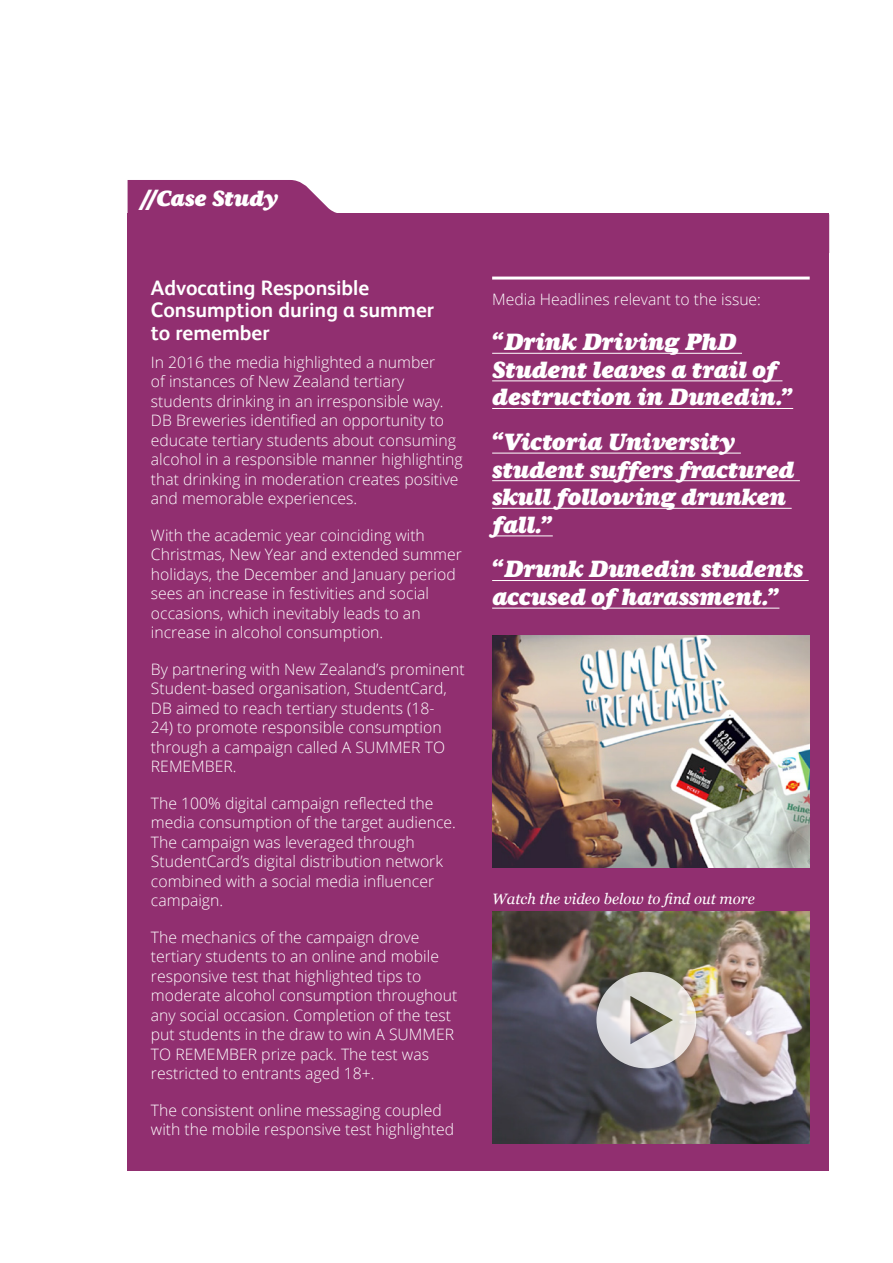
<style>
.page{position:relative;width:893px;height:1263px;background:#fff}
.page>*{position:absolute;margin:0;border:0;box-sizing:border-box;transform-origin:0 0}
.Normal_-white{font:italic 24px/27.6px "Aurea Ultra";letter-spacing:-.02em;color:#fff}
.Heading_4{font:italic 22.5px "Aurea Ultra";color:#fff}
.Heading_2_-white{font:700 21px/22.5px "HEINEKEN Core";color:#fff}
.Normal_-white-2{font:300 15.75px/19.5px "Open Sans";color:#fff}
.Heading_4_-white{font:italic 15px "Georgia";color:#fff}
</style>
<div class="page">
<svg style="left:128px;top:180px;width:209px;height:33px;background:#9b437e"></svg>
<div style="left:128px;top:213px;width:701px;height:958px;background:#912f70"></div>
<img style="left:492px;top:636px;width:318px;height:231px">
<img style="left:492px;top:912px;width:318px;height:231px">
<hr style="left:492px;top:353px;width:250px;height:1px;background:#fff">
<hr style="left:492px;top:381px;width:290px;height:1px;background:#fff">
<hr style="left:492px;top:408px;width:301px;height:1px;background:#fff">
<hr style="left:492px;top:453px;width:249px;height:1px;background:#fff">
<hr style="left:492px;top:480px;width:308px;height:1px;background:#fff">
<hr style="left:492px;top:508px;width:300px;height:1px;background:#fff">
<hr style="left:492px;top:536px;width:61px;height:1px;background:#fff">
<hr style="left:492px;top:580px;width:317px;height:1px;background:#fff">
<hr style="left:492px;top:608px;width:287px;height:1px;background:#fff">
<hr style="left:492px;top:277px;width:318px;height:3px;background:#fff">
<div style="left:587px;top:963px;width:118px;height:114px;background:#231f20;opacity:.41"></div>
<svg style="left:596px;top:972px;width:100px;height:96px;background:#bbb7b2"></svg>
<p class="Heading_4" style="left:140px;top:185px;width:139px">//Case Study</p>
<p class="Heading_2_-white" style="left:151px;top:275px;width:285px">Advocating Responsible<br>Consumption during a summer to remember</p>
<p class="Normal_-white-2" style="left:151px;top:352px;width:313px">In 2016 the media highlighted a number<br>of instances of New Zealand tertiary students drinking in an irresponsible way.<br>DB Breweries identified an opportunity to educate tertiary students about consuming alcohol in a responsible manner highlighting that drinking in moderation creates positive and memorable experiences.</p>
<p class="Normal_-white-2" style="left:151px;top:525px;width:312px">With the academic year coinciding with Christmas, New Year and extended summer holidays, the December and January period sees an increase in festivities and social occasions, which inevitably leads to an increase in alcohol consumption.</p>
<p class="Normal_-white-2" style="left:151px;top:659px;width:315px">By partnering with New Zealand’s prominent<br>Student-based organisation, StudentCard,<br>DB aimed to reach tertiary students (18-</p>
<p class="Normal_-white-2" style="left:151px;top:717px;width:296px">24) to promote responsible consumption through a campaign called A SUMMER TO<br>REMEMBER.</p>
<p class="Normal_-white-2" style="left:151px;top:793px;width:307px">The 100% digital campaign reflected the media consumption of the target audience.<br>The campaign was leveraged through StudentCard’s digital distribution network combined with a social media influencer campaign.</p>
<p class="Normal_-white-2" style="left:151px;top:927px;width:308px">The mechanics of the campaign drove tertiary students to an online and mobile responsive test that highlighted tips to moderate alcohol consumption throughout any social occasion. Completion of the test put students in the draw to win A SUMMER TO REMEMBER prize pack. The test was restricted to entrants aged 18+.</p>
<p class="Normal_-white-2" style="left:151px;top:1100px;width:305px">The consistent online messaging coupled with the mobile responsive test highlighted</p>
<p class="Normal_-white-2" style="left:492px;top:290px;width:270px">Media Headlines relevant to the issue:</p>
<p class="Normal_-white" style="left:492px;top:328px;width:303px">“Drink Driving PhD<br>Student leaves a trail of destruction in Dunedin.”</p>
<p class="Normal_-white" style="left:492px;top:428px;width:304px">“Victoria University student suffers fractured skull following drunken fall.”</p>
<p class="Normal_-white" style="left:492px;top:555px;width:313px">“Drunk Dunedin students accused of harassment.”</p>
<p class="Heading_4_-white" style="left:492px;top:887px;width:264px">Watch the video below to find out more</p>
</div>
